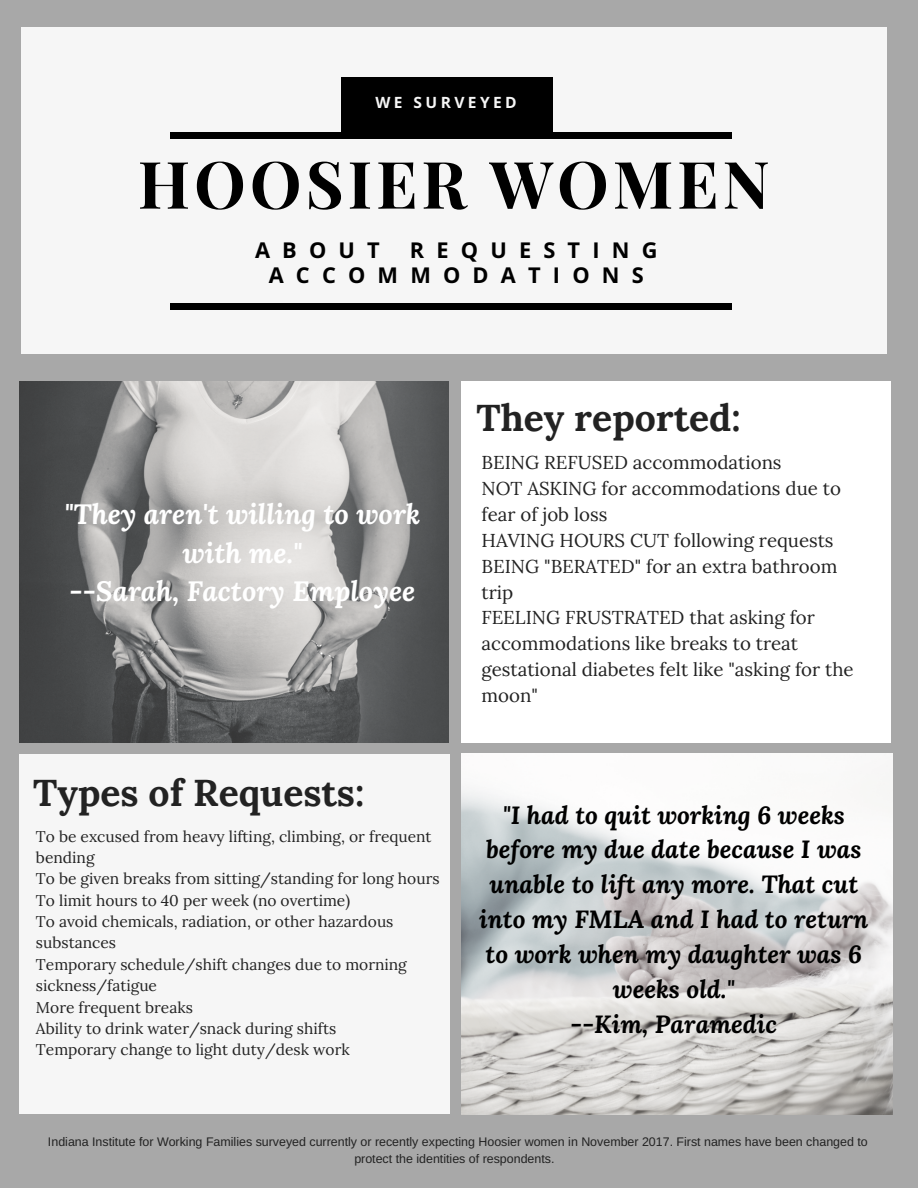
<style>
.page{position:relative;width:918px;height:1188px;background:#a8a8a8}
.page>*{position:absolute;margin:0;border:0;box-sizing:border-box;transform-origin:0 0}
.t1{font:700 65.4px "Playfair Display";letter-spacing:.06em;color:#000}
.t2{font:700 37.35px "Lora";color:#222}
.t3{font:italic 700 28.05px/38.2px "Lora";color:#fff;text-align:center}
.t4{font:italic 700 24.9px/34.8px "Lora";color:#000;text-align:center}
.t5{font:700 21.75px/24.8px "Open Sans";letter-spacing:.56em;color:#000}
.t6{font:18.75px/25.8px "Lora";color:#222}
.t7{font:15.6px/21.3px "Lora";color:#222}
.t8{font:700 15.6px "Open Sans";letter-spacing:.22em;color:#f6f6f6}
.t9{font:12.45px/16.8px "Arimo";color:#222;text-align:center}
</style>
<div class="page">
<img style="left:19px;top:381px;width:430px;height:361px">
<div style="left:461px;top:381px;width:430px;height:361px;background:#fff"></div>
<div style="left:19px;top:754px;width:431px;height:360px;background:#f6f6f6"></div>
<img style="left:461px;top:754px;width:431px;height:361px">
<div style="left:21px;top:27px;width:865px;height:326px;background:#f6f6f6"></div>
<div style="left:341px;top:78px;width:211px;height:58px;background:#000"></div>
<div style="left:170px;top:132px;width:561px;height:6px;background:#000"></div>
<div style="left:170px;top:303px;width:561px;height:6px;background:#000"></div>
<p class="t8" style="left:376px;top:91px;width:143px">WE SURVEYED</p>
<h1 class="t1" style="left:138px;top:138px;width:633px">HOOSIER WOMEN</h1>
<h3 class="t5" style="left:255px;top:237px;width:126px">ABOUT</h3>
<h3 class="t5" style="left:269px;top:237px;width:390px;text-indent:141px">REQUESTING<br>ACCOMMODATIONS</h3>
<h3 class="t3" style="left:64px;top:494px;width:357px">"They aren't willing to work with me."<br>--Sarah, Factory Employee</h3>
<h2 class="t2" style="left:33px;top:768px;width:332px">Types of Requests:</h2>
<p class="t7" style="left:36px;top:826px;width:405px">To be excused from heavy lifting, climbing, or frequent bending<br>To be given breaks from sitting/standing for long hours To limit hours to 40 per week (no overtime)<br>To avoid chemicals, radiation, or other hazardous substances<br>Temporary schedule/shift changes due to morning sickness/fatigue<br>More frequent breaks<br>Ability to drink water/snack during shifts<br>Temporary change to light duty/desk work</p>
<h2 class="t2" style="left:476px;top:393px;width:266px">They reported:</h2>
<p class="t6" style="left:481px;top:450px;width:374px">BEING REFUSED accommodations<br>NOT ASKING for accommodations due to fear of job loss<br>HAVING HOURS CUT following requests<br>BEING "BERATED" for an extra bathroom trip<br>FEELING FRUSTRATED that asking for accommodations like breaks to treat gestational diabetes felt like "asking for the moon"</p>
<h3 class="t4" style="left:479px;top:797px;width:391px">"I had to quit working 6 weeks before my due date because I was unable to lift any more. That cut into my FMLA and I had to return to work when my daughter was 6 weeks old."<br>--Kim, Paramedic</h3>
<p class="t9" style="left:48px;top:1134px;width:821px">Indiana Institute for Working Families surveyed currently or recently expecting Hoosier women in November 2017. First names have been changed to protect the identities of respondents.</p>
</div>
